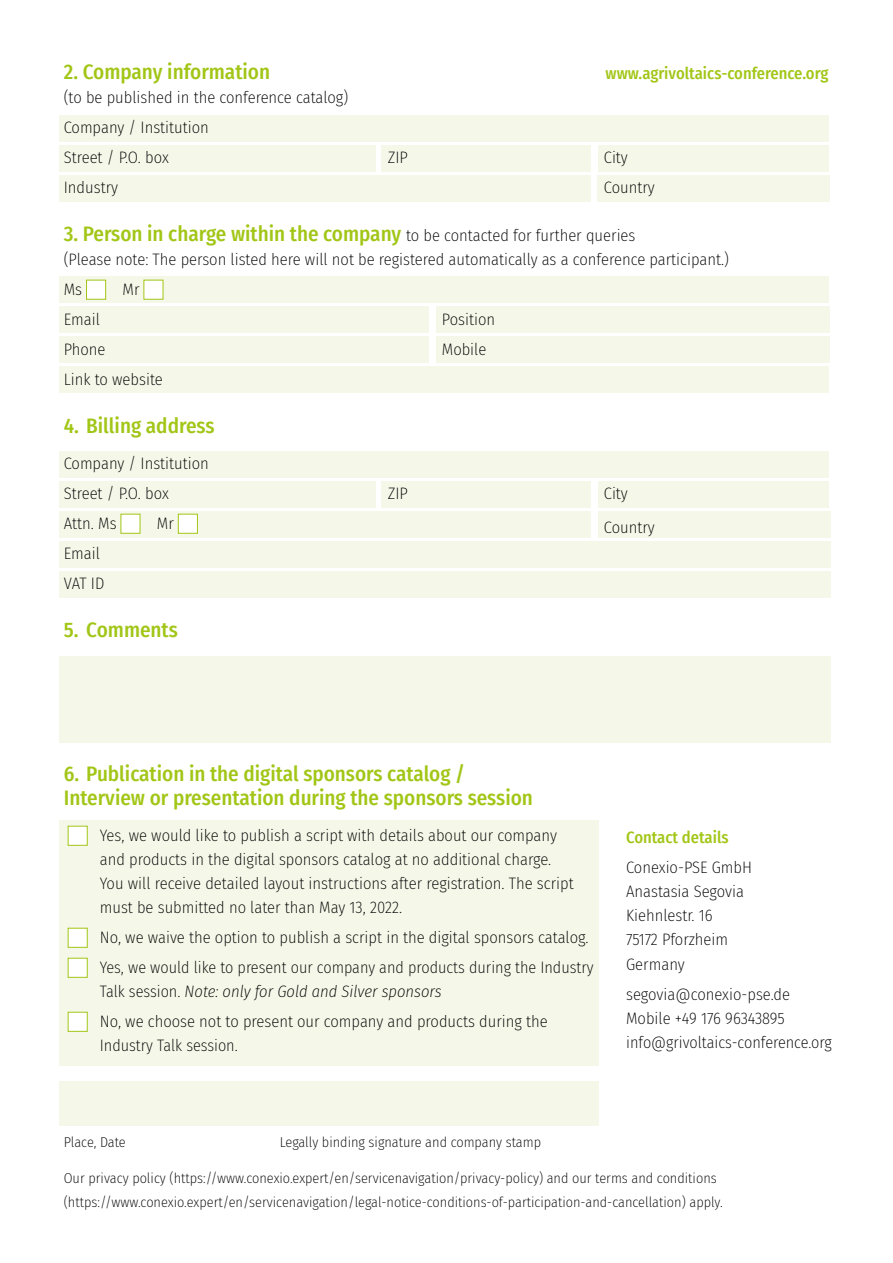
<style>
.page{position:relative;width:893px;height:1263px;background:#fff}
.page>*{position:absolute;margin:0;border:0;box-sizing:border-box;transform-origin:0 0}
.t1{font:500 21px "Fira Sans Condensed";color:#a2c617}
.t2{font:200 16.5px/24px "Fira Sans Condensed";color:#000}
.t3{font:500 16.5px "Fira Sans Condensed";color:#a2c617}
.t4{font:200 14.25px "Fira Sans Condensed";color:#000}
.s1{font-weight:200;font-size:16.5px;color:#000}
.s2{font-style:italic}
</style>
<div class="page">
<div style="left:59px;top:115px;width:770px;height:27px;background:#f5f8e9"></div>
<div style="left:59px;top:276px;width:770px;height:27px;background:#f5f8e9"></div>
<div style="left:59px;top:306px;width:369px;height:27px;background:#f5f8e9"></div>
<div style="left:436px;top:306px;width:393px;height:27px;background:#f5f8e9"></div>
<div style="left:59px;top:336px;width:369px;height:27px;background:#f5f8e9"></div>
<div style="left:436px;top:336px;width:393px;height:27px;background:#f5f8e9"></div>
<div style="left:59px;top:366px;width:770px;height:27px;background:#f5f8e9"></div>
<div style="left:59px;top:451px;width:770px;height:27px;background:#f5f8e9"></div>
<div style="left:59px;top:656px;width:772px;height:87px;background:#f5f8e9"></div>
<div style="left:59px;top:1081px;width:539px;height:44px;background:#f5f8e9"></div>
<div style="left:59px;top:821px;width:539px;height:245px;background:#f5f8e9"></div>
<div style="left:59px;top:481px;width:316px;height:27px;background:#f5f8e9"></div>
<div style="left:382px;top:481px;width:209px;height:27px;background:#f5f8e9"></div>
<div style="left:598px;top:481px;width:231px;height:27px;background:#f5f8e9"></div>
<div style="left:598px;top:511px;width:233px;height:27px;background:#f5f8e9"></div>
<div style="left:59px;top:511px;width:532px;height:27px;background:#f5f8e9"></div>
<div style="left:59px;top:541px;width:772px;height:27px;background:#f5f8e9"></div>
<div style="left:59px;top:571px;width:772px;height:27px;background:#f5f8e9"></div>
<div style="left:59px;top:145px;width:316px;height:27px;background:#f5f8e9"></div>
<div style="left:382px;top:145px;width:209px;height:27px;background:#f5f8e9"></div>
<div style="left:598px;top:145px;width:231px;height:27px;background:#f5f8e9"></div>
<div style="left:597px;top:175px;width:232px;height:27px;background:#f5f8e9"></div>
<div style="left:59px;top:175px;width:532px;height:27px;background:#f5f8e9"></div>
<div style="left:86px;top:280px;width:20px;height:19px;background:#fff;border:1px solid #a2c617"></div>
<div style="left:144px;top:280px;width:19px;height:19px;background:#fff"></div>
<div style="left:121px;top:514px;width:19px;height:19px;background:#fff"></div>
<div style="left:178px;top:514px;width:20px;height:19px;background:#fff;border:1px solid #a2c617"></div>
<div style="left:68px;top:826px;width:19px;height:19px;background:#fff"></div>
<div style="left:68px;top:928px;width:19px;height:19px;background:#fff"></div>
<div style="left:68px;top:958px;width:19px;height:19px;background:#fff"></div>
<div style="left:68px;top:1012px;width:19px;height:19px;background:#fff"></div>
<p class="t1" style="left:64px;top:55px;width:208px">2. Company information</p>
<p class="t2" style="left:64px;top:85px;width:286px">(to be published in the conference catalog)</p>
<p class="t2" style="left:64px;top:115px;width:147px">Company / Institution</p>
<p class="t2" style="left:64px;top:145px;width:106px">Street / P.O. box</p>
<p class="t2" style="left:388px;top:145px;width:22px">ZIP</p>
<p class="t2" style="left:604px;top:145px;width:25px">City</p>
<p class="t2" style="left:64px;top:175px;width:56px">Industry</p>
<p class="t2" style="left:604px;top:175px;width:52px">Country</p>
<p class="t1" style="left:64px;top:217px;width:573px">3. Person in charge within the company <span class="s1">to be contacted for further queries</span></p>
<p class="t2" style="left:64px;top:247px;width:667px">(Please note: The person listed here will not be registered automatically as a conference participant.)</p>
<p class="t2" style="left:64px;top:277px;width:20px">Ms</p>
<p class="t2" style="left:123px;top:277px;width:18px">Mr</p>
<p class="t2" style="left:64px;top:307px;width:38px">Email</p>
<p class="t2" style="left:442px;top:307px;width:55px">Position</p>
<p class="t2" style="left:64px;top:337px;width:43px">Phone</p>
<p class="t2" style="left:442px;top:337px;width:46px">Mobile</p>
<p class="t2" style="left:64px;top:367px;width:100px">Link to website</p>
<p class="t1" style="left:64px;top:409px;width:152px">4. Billing address</p>
<p class="t2" style="left:64px;top:451px;width:147px">Company / Institution</p>
<p class="t2" style="left:64px;top:481px;width:106px">Street / P.O. box</p>
<p class="t2" style="left:388px;top:481px;width:22px">ZIP</p>
<p class="t2" style="left:604px;top:481px;width:25px">City</p>
<p class="t2" style="left:64px;top:511px;width:54px">Attn. Ms</p>
<p class="t2" style="left:157px;top:511px;width:18px">Mr</p>
<p class="t2" style="left:604px;top:516px;width:52px">Country</p>
<p class="t2" style="left:64px;top:541px;width:38px">Email</p>
<p class="t2" style="left:64px;top:571px;width:42px">VAT ID</p>
<p class="t1" style="left:64px;top:613px;width:116px">5. Comments</p>
<p class="t3" style="left:606px;top:60px;width:224px">www.agrivoltaics-conference.org</p>
<p class="t1" style="left:64px;top:757px;width:403px">6. Publication in the digital sponsors catalog /</p>
<p class="t1" style="left:64px;top:781px;width:471px">Interview or presentation during the sponsors session</p>
<p class="t2" style="left:100px;top:823px;width:475px">Yes, we would like to publish a script with details about our company and products in the digital sponsors catalog at no additional charge.<br>You will receive detailed layout instructions after registration. The script must be submitted no later than May 13, 2022.</p>
<p class="t2" style="left:100px;top:925px;width:490px">No, we waive the option to publish a script in the digital sponsors catalog.</p>
<p class="t2" style="left:100px;top:955px;width:495px">Yes, we would like to present our company and products during the Industry<br>Talk session. <span class="s2">Note: only for Gold and Silver sponsors</span></p>
<p class="t2" style="left:100px;top:1009px;width:449px">No, we choose not to present our company and products during the<br>Industry Talk session.</p>
<p class="t3" style="left:626px;top:824px;width:104px">Contact details</p>
<p class="t2" style="left:626px;top:856px;width:127px">Conexio-PSE GmbH</p>
<p class="t2" style="left:626px;top:880px;width:120px">Anastasia Segovia</p>
<p class="t2" style="left:626px;top:904px;width:88px">Kiehnlestr. 16</p>
<p class="t2" style="left:626px;top:928px;width:103px">75172 Pforzheim</p>
<p class="t2" style="left:626px;top:952px;width:60px">Germany</p>
<p class="t2" style="left:626px;top:982px;width:165px">segovia@conexio-pse.de</p>
<p class="t2" style="left:626px;top:1006px;width:160px">Mobile +49 176 96343895</p>
<p class="t2" style="left:626px;top:1030px;width:207px">info@grivoltaics-conference.org</p>
<p class="t4" style="left:64px;top:1132px;width:64px">Place, Date</p>
<p class="t4" style="left:280px;top:1132px;width:263px">Legally binding signature and company stamp</p>
<p class="t4" style="left:64px;top:1168px;width:654px">Our privacy policy (https://www.conexio.expert/en/servicenavigation/privacy-policy) and our terms and conditions</p>
<p class="t4" style="left:64px;top:1192px;width:660px">(https://www.conexio.expert/en/servicenavigation/legal-notice-conditions-of-participation-and-cancellation) apply.</p>
</div>
